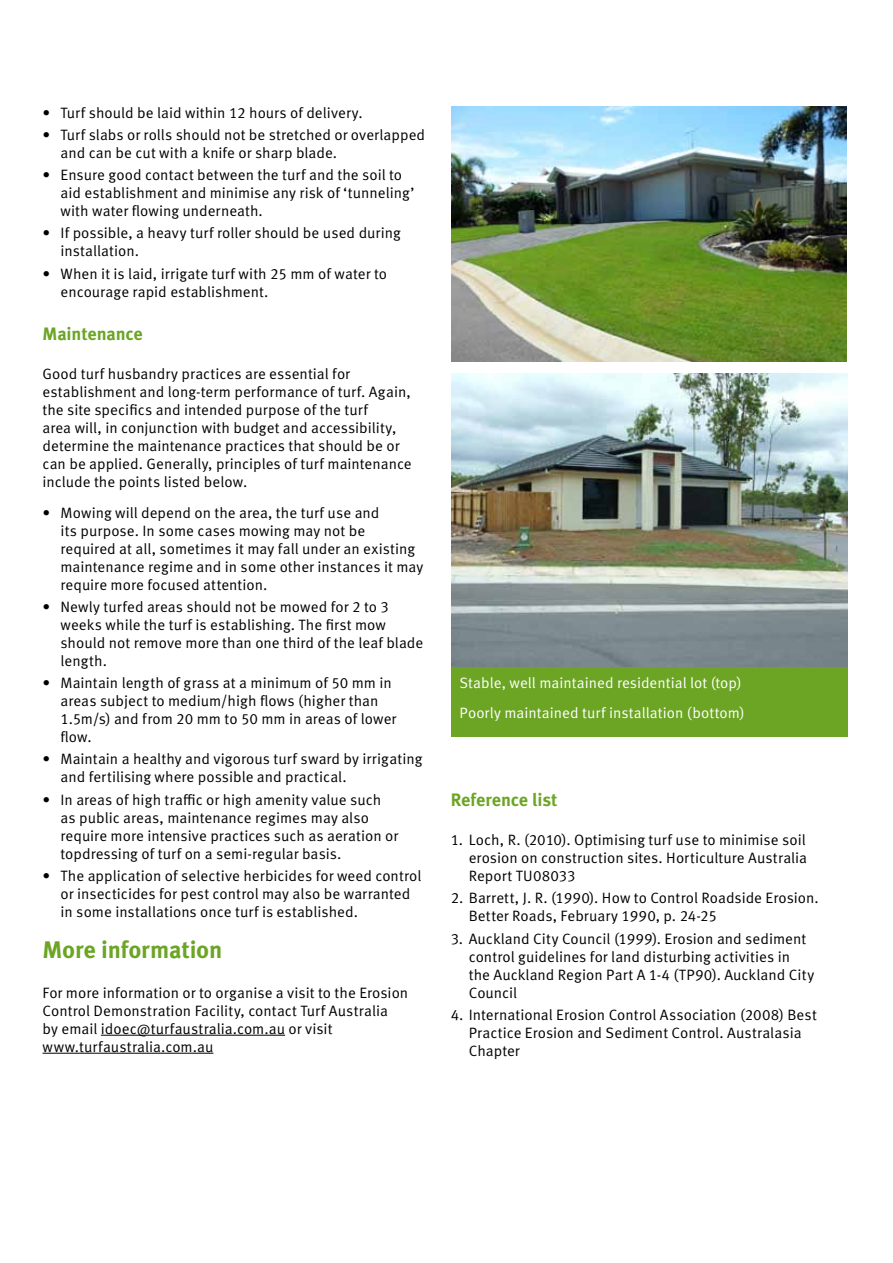
<style>
.page{position:relative;width:893px;height:1263px;background:#fff}
.page>*{position:absolute;margin:0;border:0;box-sizing:border-box;transform-origin:0 0}
.t1{font:700 24px "Meta OT";letter-spacing:-.01em;color:#6ca524}
.t2{font:700 18px "Meta OT";letter-spacing:-.01em;color:#6ca524}
.t3{font:15px/18px "Meta OT";color:#000}
.t4{font:15px/30.8px "Meta OT";color:#fff}
</style>
<div class="page">
<hr style="left:101px;top:1035px;width:184px;height:1px;background:#000">
<hr style="left:43px;top:1053px;width:170px;height:1px;background:#000">
<img style="left:451px;top:374px;width:396px;height:293px">
<div style="left:451px;top:668px;width:396px;height:69px;background:#6ca524"></div>
<img style="left:451px;top:107px;width:396px;height:255px">
<p class="t3" style="left:43px;top:104px;width:322px">• Turf should be laid within 12 hours of delivery.</p>
<p class="t3" style="left:61px;top:126px;width:366px;text-indent:-18px">• Turf slabs or rolls should not be stretched or overlapped and can be cut with a knife or sharp blade.</p>
<p class="t3" style="left:61px;top:166px;width:355px;text-indent:-18px">• Ensure good contact between the turf and the soil to aid establishment and minimise any risk of ‘tunneling’ with water flowing underneath.</p>
<p class="t3" style="left:61px;top:224px;width:342px;text-indent:-18px">• If possible, a heavy turf roller should be used during installation.</p>
<p class="t3" style="left:61px;top:265px;width:328px;text-indent:-18px">• When it is laid, irrigate turf with 25 mm of water to encourage rapid establishment.</p>
<p class="t2" style="left:43px;top:322px;width:102px">Maintenance</p>
<p class="t3" style="left:43px;top:365px;width:371px">Good turf husbandry practices are essential for establishment and long-term performance of turf. Again, the site specifics and intended purpose of the turf<br>area will, in conjunction with budget and accessibility, determine the maintenance practices that should be or can be applied. Generally, principles of turf maintenance include the points listed below.</p>
<p class="t3" style="left:61px;top:503px;width:364px;text-indent:-18px">• Mowing will depend on the area, the turf use and<br>its purpose. In some cases mowing may not be required at all, sometimes it may fall under an existing maintenance regime and in some other instances it may require more focused attention.</p>
<p class="t3" style="left:61px;top:598px;width:364px;text-indent:-18px">• Newly turfed areas should not be mowed for 2 to 3 weeks while the turf is establishing. The first mow should not remove more than one third of the leaf blade length.</p>
<p class="t3" style="left:61px;top:674px;width:337px;text-indent:-18px">• Maintain length of grass at a minimum of 50 mm in areas subject to medium/high flows (higher than 1.5m/s) and from 20 mm to 50 mm in areas of lower flow.</p>
<p class="t3" style="left:61px;top:750px;width:363px;text-indent:-18px">• Maintain a healthy and vigorous turf sward by irrigating and fertilising where possible and practical.</p>
<p class="t3" style="left:61px;top:790px;width:339px;text-indent:-18px">• In areas of high traffic or high amenity value such as public areas, maintenance regimes may also require more intensive practices such as aeration or topdressing of turf on a semi-regular basis.</p>
<p class="t3" style="left:61px;top:867px;width:362px;text-indent:-18px">• The application of selective herbicides for weed control or insecticides for pest control may also be warranted in some installations once turf is established.</p>
<h1 class="t1" style="left:43px;top:935px;width:181px">More information</h1>
<p class="t3" style="left:43px;top:984px;width:367px">For more information or to organise a visit to the Erosion Control Demonstration Facility, contact Turf Australia<br>by email idoec@turfaustralia.com.au or visit www.turfaustralia.com.au</p>
<p class="t4" style="left:460px;top:667px;width:286px">Stable, well maintained residential lot (top)<br>Poorly maintained turf installation (bottom)</p>
<p class="t2" style="left:451px;top:788px;width:108px">Reference list</p>
<p class="t3" style="left:469px;top:831px;width:340px;text-align:justify;text-indent:-18px">1. Loch, R. (2010). Optimising turf use to minimise soil erosion on construction sites. Horticulture Australia Report TU08033</p>
<p class="t3" style="left:469px;top:889px;width:351px;text-indent:-18px">2. Barrett, J. R. (1990). How to Control Roadside Erosion.<br>Better Roads, February 1990, p. 24-25</p>
<p class="t3" style="left:469px;top:930px;width:347px;text-indent:-18px">3. Auckland City Council (1999). Erosion and sediment control guidelines for land disturbing activities in the Auckland Region Part A 1-4 (TP90). Auckland City Council</p>
<p class="t3" style="left:469px;top:1006px;width:350px;text-indent:-18px">4. International Erosion Control Association (2008) Best<br>Practice Erosion and Sediment Control. Australasia<br>Chapter</p>
</div>
